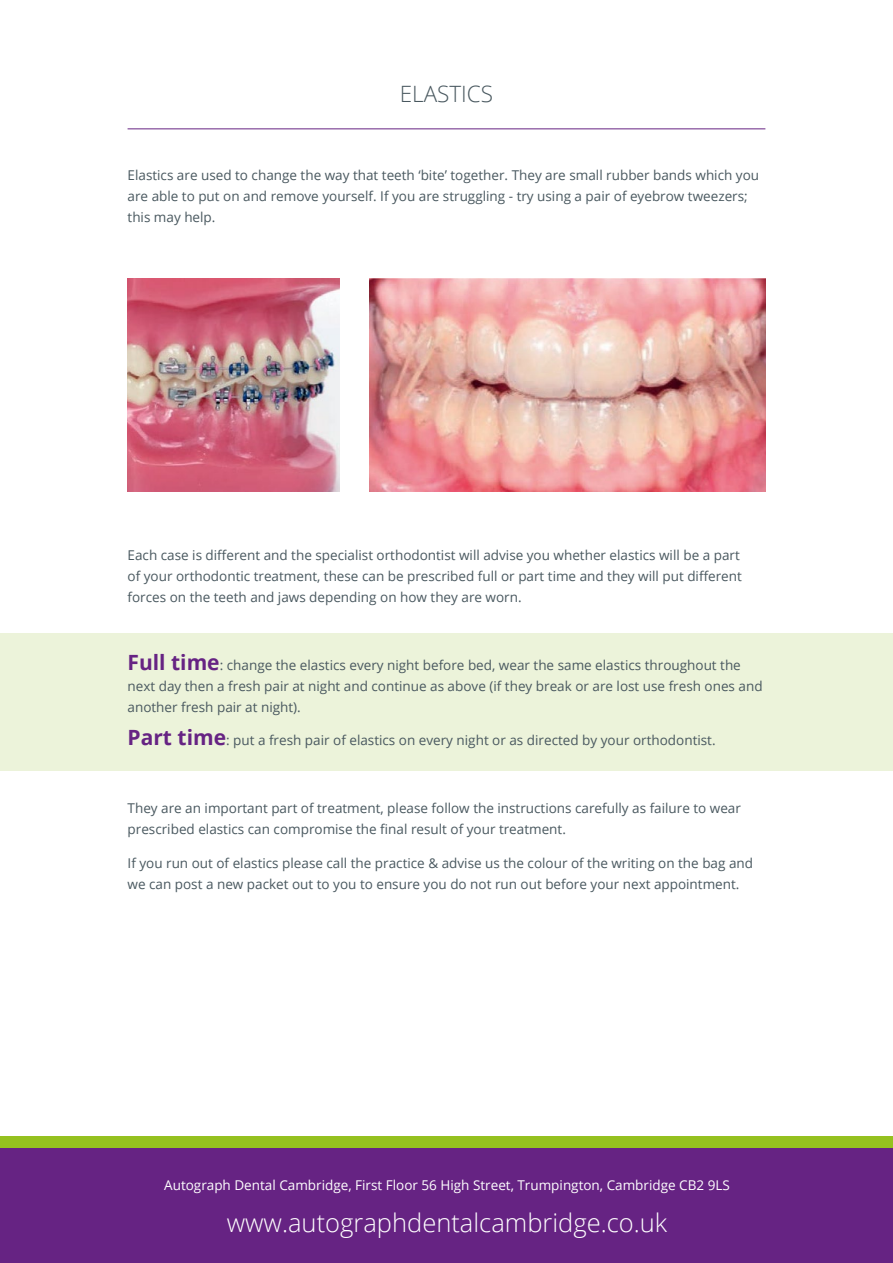
<style>
.page{position:relative;width:893px;height:1263px;background:#fff}
.page>*{position:absolute;margin:0;border:0;box-sizing:border-box;transform-origin:0 0}
.t1{font:300 25.5px "Open Sans";color:#fff}
.t2{font:300 22.5px "Open Sans";color:#49585f}
.t3{font:13.5px/21px "Open Sans";color:#49585f}
.t4{font:13.5px "Open Sans";color:#fff}
.s1{font-weight:700;font-size:21px;color:#662383}
</style>
<div class="page">
<div style="left:0;top:634px;width:893px;height:137px;background:#ecf3da"></div>
<hr style="left:128px;top:129px;width:637px;height:1px;background:#662383">
<div style="left:0;top:1148px;width:893px;height:115px;background:#662383"></div>
<div style="left:0;top:1136px;width:893px;height:12px;background:#95c11f"></div>
<img style="left:128px;top:279px;width:211px;height:212px">
<img style="left:369px;top:279px;width:396px;height:212px">
<h2 class="t2" style="left:400px;top:79px;width:95px">ELASTICS</h2>
<p class="t3" style="left:128px;top:165px;width:633px">Elastics are used to change the way that teeth ‘bite’ together. They are small rubber bands which you are able to put on and remove yourself. If you are struggling - try using a pair of eyebrow tweezers; this may help.</p>
<p class="t3" style="left:128px;top:544px;width:616px">Each case is different and the specialist orthodontist will advise you whether elastics will be a part of your orthodontic treatment, these can be prescribed full or part time and they will put different forces on the teeth and jaws depending on how they are worn.</p>
<p class="t3" style="left:128px;top:654px;width:637px"><span class="s1">Full time</span>: change the elastics every night before bed, wear the same elastics throughout the next day then a fresh pair at night and continue as above (if they break or are lost use fresh ones and another fresh pair at night).</p>
<p class="t3" style="left:128px;top:729px;width:590px"><span class="s1">Part time</span>: put a fresh pair of elastics on every night or as directed by your orthodontist.</p>
<p class="t3" style="left:128px;top:797px;width:615px">They are an important part of treatment, please follow the instructions carefully as failure to wear prescribed elastics can compromise the final result of your treatment.</p>
<p class="t3" style="left:128px;top:852px;width:627px">If you run out of elastics please call the practice &amp; advise us the colour of the writing on the bag and we can post a new packet out to you to ensure you do not run out before your next appointment.</p>
<p class="t4" style="left:164px;top:1175px;width:567px">Autograph Dental Cambridge, First Floor 56 High Street, Trumpington, Cambridge CB2 9LS</p>
<h1 class="t1" style="left:227px;top:1205px;width:442px">www.autographdentalcambridge.co.uk</h1>
</div>
